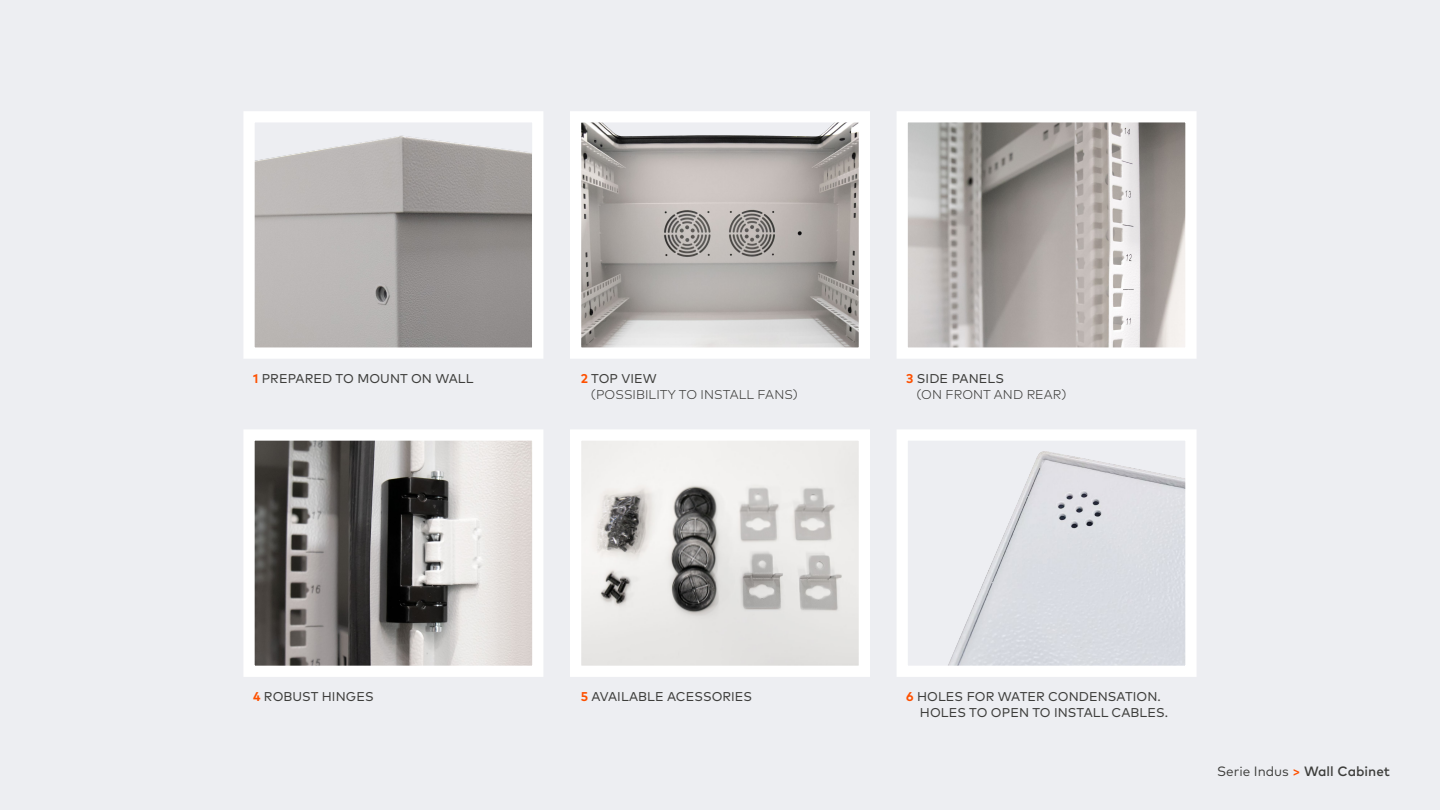
<style>
.page{position:relative;width:1440px;height:810px;background:#edeef2}
.page>*{position:absolute;margin:0;border:0;box-sizing:border-box;transform-origin:0 0}
.t1{font:500 13.5px "Mark Pro";color:#3d3d3b}
.t2{font:12.75px/15.3px "Mark Pro";letter-spacing:.005em;color:#3d3d3b}
.t3{font:300 12.75px/15.3px "Mark Pro";letter-spacing:.005em;color:#3d3d3b}
.s1{font-weight:700;color:#fe5000}
.s2{font-weight:400}
.s3{color:#fe5000}
</style>
<div class="page">
<svg style="left:570px;top:111px;width:300px;height:248px"></svg>
<svg style="left:570px;top:430px;width:300px;height:247px"></svg>
<svg style="left:244px;top:111px;width:299px;height:248px"></svg>
<svg style="left:897px;top:111px;width:299px;height:248px"></svg>
<svg style="left:244px;top:430px;width:299px;height:247px"></svg>
<svg style="left:897px;top:430px;width:299px;height:247px"></svg>
<p class="t2" style="left:253px;top:370px;width:222px"><span class="s1">1</span> PREPARED TO MOUNT ON WALL</p>
<p class="t3" style="left:916px;top:370px;width:152px;text-indent:-10px"><span class="s1">3</span> <span class="s2">SIDE PANELS<br></span>(ON FRONT AND REAR)</p>
<p class="t3" style="left:591px;top:370px;width:209px;text-indent:-10px"><span class="s1">2</span> <span class="s2">TOP VIEW<br></span>(POSSIBILITY TO INSTALL FANS)</p>
<p class="t2" style="left:253px;top:688px;width:122px"><span class="s1">4</span> ROBUST HINGES</p>
<p class="t2" style="left:920px;top:688px;width:250px;text-indent:-14px"><span class="s1">6</span> HOLES FOR WATER CONDENSATION.<br>HOLES TO OPEN TO INSTALL CABLES.</p>
<p class="t2" style="left:581px;top:688px;width:173px"><span class="s1">5</span> AVAILABLE ACESSORIES</p>
<p class="t1" style="left:1217px;top:761px;width:174px"><span class="s2">Serie Indus</span> <span class="s3">&gt;</span> Wall Cabinet</p>
</div>
